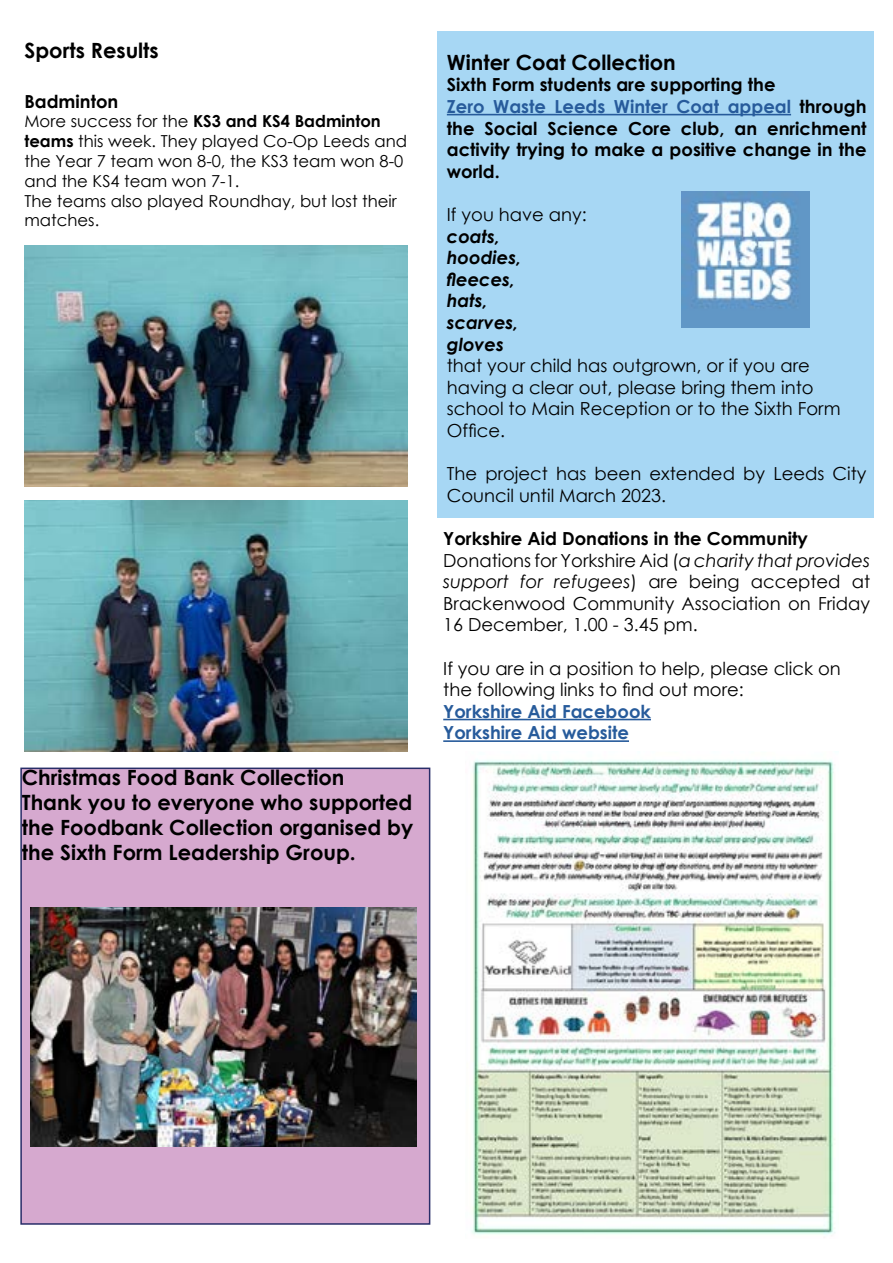
<style>
.page{position:relative;width:893px;height:1263px;background:#fff}
.page>*{position:absolute;margin:0;border:0;box-sizing:border-box;transform-origin:0 0}
.t1{font:700 21px/25.2px "Century Gothic";color:#000}
.t2{font:18px/21.6px "Century Gothic";color:#000}
.t3{font:700 18px/21.6px "Century Gothic";color:#000}
.t4{font:italic 700 18px/21.6px "Century Gothic";color:#000}
.t5{font:700 18px/21.6px "Century Gothic";color:#275b9b}
.t6{font:16.5px/19.8px "Century Gothic";color:#000}
.s1{font-weight:700}
.s2{color:#275b9b}
.s3{font-style:italic}
</style>
<div class="page">
<div style="left:21px;top:768px;width:409px;height:456px;background:#d6a9cf"></div>
<div style="left:20px;top:767px;width:410px;height:458px;border:2px solid #282d68"></div>
<img style="left:31px;top:908px;width:386px;height:238px">
<div style="left:437px;top:31px;width:437px;height:487px;background:#a7d7f4"></div>
<hr style="left:447px;top:114px;width:344px;height:1px;background:#275b9b">
<img style="left:681px;top:191px;width:128px;height:137px">
<hr style="left:443px;top:719px;width:208px;height:1px;background:#275b9b">
<hr style="left:443px;top:740px;width:186px;height:2px;background:#275b9b">
<img style="left:471px;top:759px;width:364px;height:476px">
<img style="left:24px;top:246px;width:383px;height:241px">
<img style="left:24px;top:501px;width:383px;height:251px">
<p class="t1" style="left:24px;top:36px;width:136px">Sports Results</p>
<p class="t3" style="left:24px;top:89px;width:95px">Badminton</p>
<p class="t6" style="left:24px;top:111px;width:384px">More success for the <span class="s1">KS3 and KS4 Badminton teams</span> this week. They played Co-Op Leeds and the Year 7 team won 8-0, the KS3 team won 8-0 and the KS4 team won 7-1.<br>The teams also played Roundhay, but lost their matches.</p>
<p class="t1" style="left:22px;top:764px;width:393px">Christmas Food Bank Collection<br>Thank you to everyone who supported the Foodbank Collection organised by the Sixth Form Leadership Group.</p>
<p class="t1" style="left:447px;top:49px;width:230px">Winter Coat Collection</p>
<p class="t3" style="left:447px;top:73px;width:421px">Sixth Form students are supporting the<br><span class="s2">Zero Waste Leeds Winter Coat appeal</span> through the Social Science Core club, an enrichment activity trying to make a positive change in the world.</p>
<p class="t2" style="left:447px;top:203px;width:141px">If you have any:</p>
<p class="t4" style="left:447px;top:224px;width:76px">coats, hoodies, fleeces, hats, scarves, gloves</p>
<p class="t2" style="left:447px;top:355px;width:395px">that your child has outgrown, or if you are having a clear out, please bring them into school to Main Reception or to the Sixth Form Office.</p>
<p class="t2" style="left:447px;top:463px;width:421px">The project has been extended by Leeds City<br>Council until March 2023.</p>
<p class="t2" style="left:443px;top:527px;width:428px"><span class="s1">Yorkshire Aid Donations in the Community </span>Donations for Yorkshire Aid (<span class="s3">a charity that provides support for refugees</span>) are being accepted at Brackenwood Community Association on Friday 16 December, 1.00 - 3.45 pm.</p>
<p class="t2" style="left:443px;top:657px;width:399px">If you are in a position to help, please click on the following links to find out more:</p>
<p class="t5" style="left:443px;top:700px;width:209px">Yorkshire Aid Facebook<br>Yorkshire Aid website</p>
</div>
